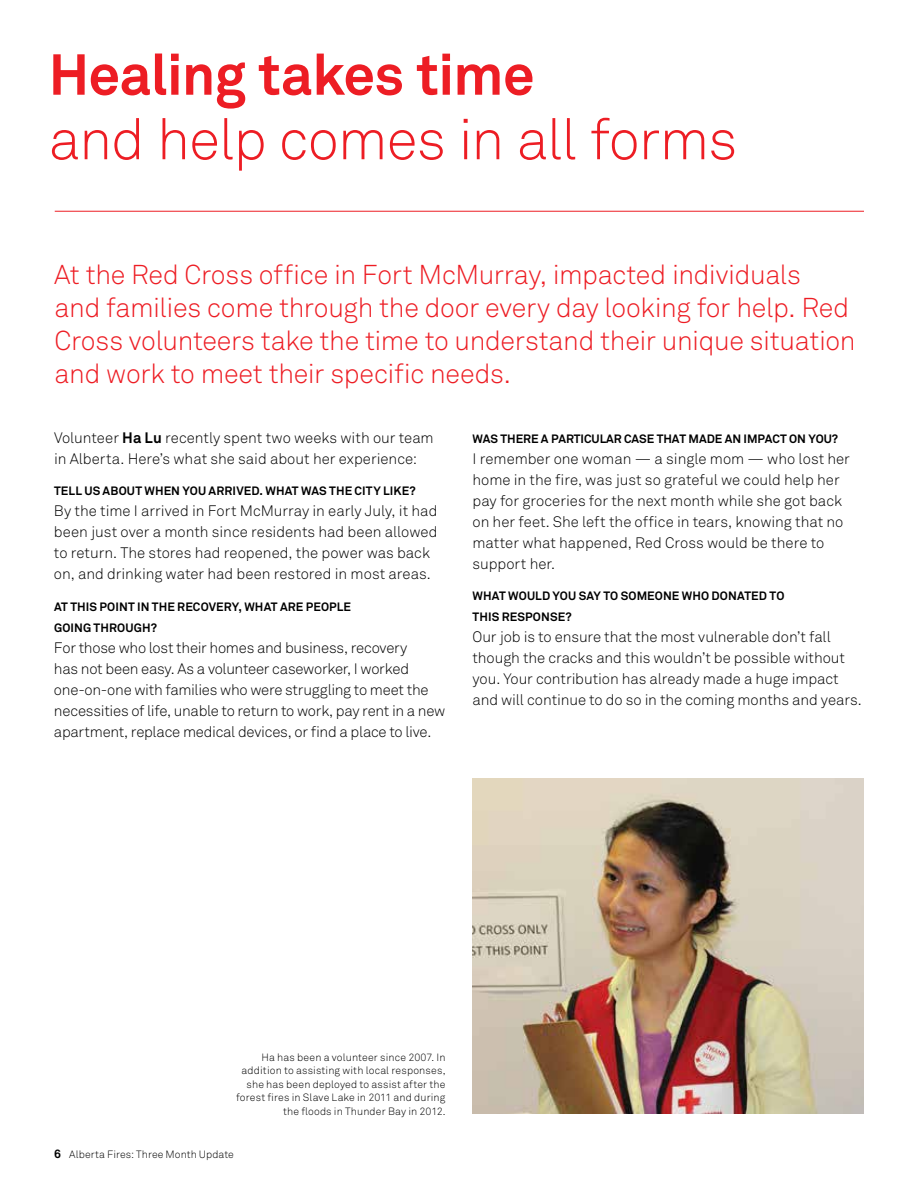
<style>
.page{position:relative;width:918px;height:1188px;background:#fff}
.page>*{position:absolute;margin:0;border:0;box-sizing:border-box;transform-origin:0 0}
.t1{font:300 57px "Akkurat Std";letter-spacing:-.02em;color:#ed1d24}
.t2{font:700 57px "Akkurat Std";letter-spacing:-.015em;color:#ed1d24}
.t3{font:300 27px/33px "Akkurat Std";letter-spacing:-.015em;color:#ed1d24}
.t4{font:300 15px/21px "Akkurat Std";letter-spacing:-.005em;color:#000}
.t5{font:700 12px/21px "Akkurat Std";letter-spacing:.01em;color:#000}
.t6{font:300 10.5px/13.5px "Akkurat Std";letter-spacing:.015em;color:#000;text-align:right}
.s1{font-weight:700}
.s2{font-weight:700;font-size:12px}
</style>
<div class="page">
<hr style="left:55px;top:211px;width:809px;height:1px;background:#ed1d24">
<img style="left:472px;top:778px;width:391px;height:336px">
<h1 class="t2" style="left:49px;top:40px;width:488px">Healing takes time</h1>
<h1 class="t1" style="left:49px;top:105px;width:690px">and help comes in all forms</h1>
<h2 class="t3" style="left:54px;top:258px;width:803px">At the Red Cross office in Fort McMurray, impacted individuals<br>and families come through the door every day looking for help. Red Cross volunteers take the time to understand their unique situation and work to meet their specific needs.</h2>
<p class="t4" style="left:54px;top:427px;width:381px">Volunteer <span class="s1">Ha Lu</span> recently spent two weeks with our team in Alberta. Here’s what she said about her experience:</p>
<p class="t5" style="left:54px;top:480px;width:363px">TELL US ABOUT WHEN YOU ARRIVED. WHAT WAS THE CITY LIKE?</p>
<p class="t4" style="left:54px;top:500px;width:385px">By the time I arrived in Fort McMurray in early July, it had been just over a month since residents had been allowed to return. The stores had reopened, the power was back on, and drinking water had been restored in most areas.</p>
<p class="t5" style="left:54px;top:596px;width:299px">AT THIS POINT IN THE RECOVERY, WHAT ARE PEOPLE<br>GOING THROUGH?</p>
<p class="t4" style="left:54px;top:637px;width:393px">For those who lost their homes and business, recovery<br>has not been easy. As a volunteer caseworker, I worked one-on-one with families who were struggling to meet the necessities of life, unable to return to work, pay rent in a new apartment, replace medical devices, or find a place to live.</p>
<p class="t5" style="left:473px;top:428px;width:367px">WAS THERE A PARTICULAR CASE THAT MADE AN IMPACT ON YOU?</p>
<p class="t4" style="left:472px;top:448px;width:379px">I remember one woman — a single mom — who lost her home in the fire, was just so grateful we could help her pay for groceries for the next month while she got back on her feet. She left the office in tears, knowing that no matter what happened, Red Cross would be there to support her.</p>
<p class="t5" style="left:473px;top:585px;width:313px">WHAT WOULD YOU SAY TO SOMEONE WHO DONATED TO<br>THIS RESPONSE?</p>
<p class="t4" style="left:473px;top:626px;width:391px">Our job is to ensure that the most vulnerable don’t fall though the cracks and this wouldn’t be possible without you. Your contribution has already made a huge impact and will continue to do so in the coming months and years.</p>
<p class="t6" style="left:236px;top:1050px;width:211px">Ha has been a volunteer since 2007. In addition to assisting with local responses, she has been deployed to assist after the forest fires in Slave Lake in 2011 and during the floods in Thunder Bay in 2012.</p>
<p class="t6" style="left:54px;top:1147px;width:181px"><span class="s2">6</span> Alberta Fires: Three Month Update</p>
</div>
